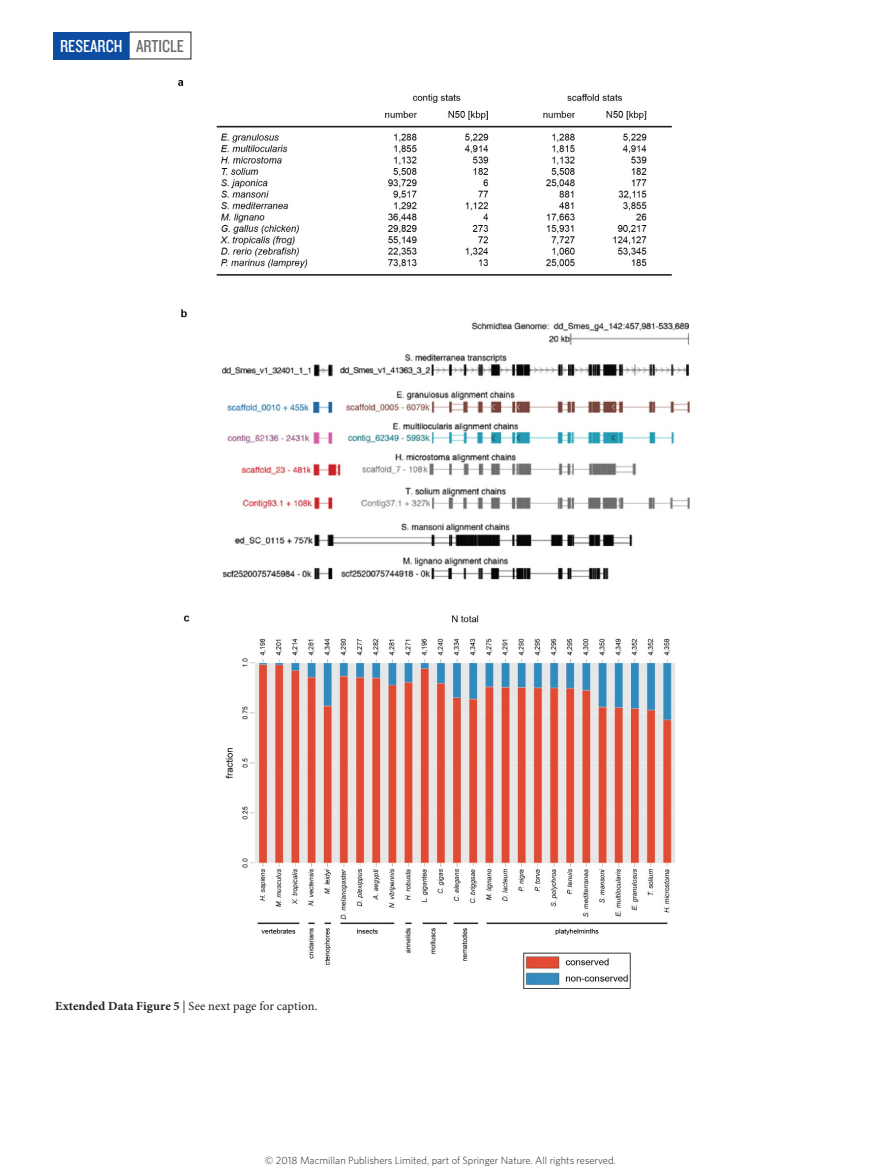
<style>
.page{position:relative;width:893px;height:1174px;background:#fff}
.page>*{position:absolute;margin:0;border:0;box-sizing:border-box;transform-origin:0 0}
.t1{font:18px "Knockout 29 Junior Ltweight";color:#fff}
.t2{font:12.45px "Minion Pro";letter-spacing:.01em;color:#231f20}
.t3{font:300 10.5px "Whitney";color:#231f20}
.s1{color:#6c6d70}
.s2{font-weight:700}
</style>
<div class="page">
<div style="left:53px;top:32px;width:76px;height:27px;background:#0d4da1"></div>
<img style="left:178px;top:81px;width:511px;height:907px">
<h1 class="t1" style="left:60px;top:34px;width:125px">RESEARCH <span class="s1">ARTICLE</span></h1>
<p class="t2" style="left:55px;top:998px;width:264px"><span class="s2">Extended Data Figure 5</span> | See next page for caption.</p>
<p class="t3" style="left:265px;top:1153px;width:352px">© 2018 Macmillan Publishers Limited, part of Springer Nature. All rights reserved.</p>
</div>
